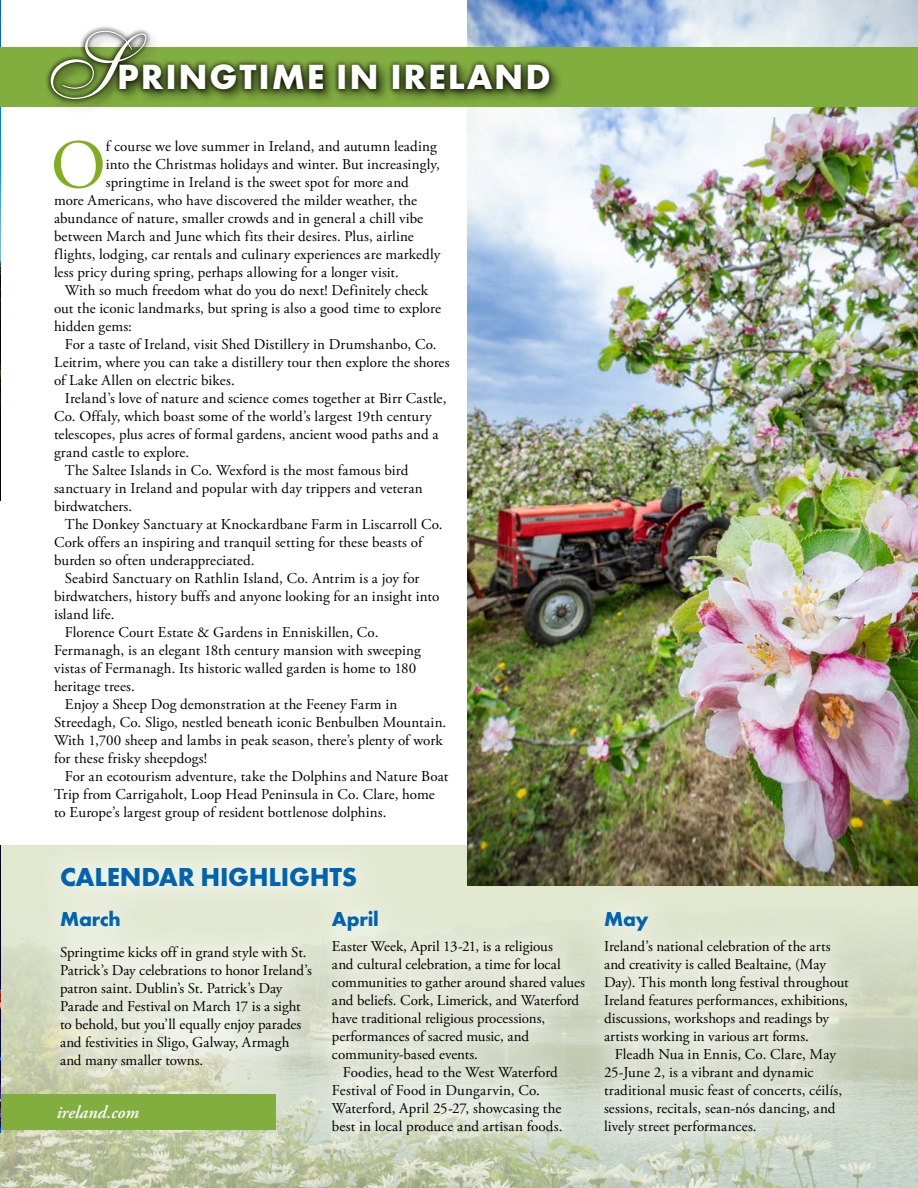
<style>
.page{position:relative;width:918px;height:1188px;background:#fff}
.page>*{position:absolute;margin:0;border:0;box-sizing:border-box;transform-origin:0 0}
.SectionTitle-WhiteoverColor{font:93px "Shelley Allegro Script";color:#fff}
.First_Article_Paragraph{font:69.3px "Adobe Garamond Pro";color:#82ad1f}
.SectionTitle-WhiteoverColor-2{font:700 36.3px "Futura PT";letter-spacing:.05em;color:#fff}
.Calendar_heading{font:700 27px "Futura PT";letter-spacing:-.01em;color:#0063af}
.Body_text_no_indent{font:700 21px "Futura PT";letter-spacing:-.01em;color:#0063af}
.Calendar_heading-2{font:700 21px "Futura PT";letter-spacing:-.01em;color:#0063af}
.Website{font:italic 600 18px "Adobe Garamond Pro";letter-spacing:-.005em;color:#fff}
.Body_text_normal{font:15px/18px "Adobe Garamond Pro";letter-spacing:.005em;color:#000}
.Body_text_no_indent-2{font:15px/18px "Adobe Garamond Pro";letter-spacing:-.005em;color:#000}
.First_Article_Paragraph-2{font:15px "Adobe Garamond Pro";letter-spacing:.005em;color:#000}
</style>
<div class="page">
<img style="left:1px;top:846px;width:917px;height:342px">
<img style="left:468px;top:0;width:450px;height:886px">
<img style="left:0;top:0;width:1px;height:500px">
<hr style="left:0;top:47px;width:1px;height:60px;background:#0063af">
<div style="left:1px;top:47px;width:917px;height:60px;background:#82ae40"></div>
<div style="left:46px;top:26px;width:517px;height:88px;background:#000;opacity:.71"></div>
<div style="left:45px;top:25px;width:510px;height:80px;background:#000;opacity:.75"></div>
<div style="left:33px;top:840px;width:842px;height:321px;background:#fff;opacity:.75"></div>
<div style="left:1px;top:1094px;width:274px;height:36px;background:#82ae40"></div>
<img style="left:0;top:846px;width:1px;height:287px">
<p class="SectionTitle-WhiteoverColor" style="left:34px;top:13px;width:74px">S</p>
<p class="SectionTitle-WhiteoverColor-2" style="left:117px;top:54px;width:435px">PRINGTIME IN IRELAND</p>
<p class="First_Article_Paragraph" style="left:51px;top:124px;width:57px">O</p>
<p class="First_Article_Paragraph-2" style="left:106px;top:138px;width:333px">f course we love summer in Ireland, and autumn leading</p>
<p class="First_Article_Paragraph-2" style="left:106px;top:156px;width:335px">into the Christmas holidays and winter. But increasingly,</p>
<p class="First_Article_Paragraph-2" style="left:106px;top:174px;width:304px">springtime in Ireland is the sweet spot for more and</p>
<p class="First_Article_Paragraph-2" style="left:54px;top:192px;width:364px">more Americans, who have discovered the milder weather, the</p>
<p class="First_Article_Paragraph-2" style="left:54px;top:210px;width:371px">abundance of nature, smaller crowds and in general a chill vibe</p>
<p class="First_Article_Paragraph-2" style="left:54px;top:228px;width:361px">between March and June which fits their desires. Plus, airline</p>
<p class="First_Article_Paragraph-2" style="left:54px;top:246px;width:388px">flights, lodging, car rentals and culinary experiences are markedly</p>
<p class="First_Article_Paragraph-2" style="left:54px;top:264px;width:346px">less pricy during spring, perhaps allowing for a longer visit.</p>
<p class="Body_text_normal" style="left:54px;top:282px;width:389px;text-indent:11px">With so much freedom what do you do next! Definitely check out the iconic landmarks, but spring is also a good time to explore hidden gems:</p>
<p class="Body_text_normal" style="left:54px;top:336px;width:397px;text-indent:11px">For a taste of Ireland, visit Shed Distillery in Drumshanbo, Co.<br>Leitrim, where you can take a distillery tour then explore the shores of Lake Allen on electric bikes.</p>
<p class="Body_text_normal" style="left:54px;top:390px;width:394px;text-indent:11px">Ireland’s love of nature and science comes together at Birr Castle, Co. Offaly, which boast some of the world’s largest 19th century telescopes, plus acres of formal gardens, ancient wood paths and a grand castle to explore.</p>
<p class="Body_text_normal" style="left:54px;top:462px;width:370px;text-indent:11px">The Saltee Islands in Co. Wexford is the most famous bird sanctuary in Ireland and popular with day trippers and veteran birdwatchers.</p>
<p class="Body_text_normal" style="left:54px;top:516px;width:390px;text-indent:11px">The Donkey Sanctuary at Knockardbane Farm in Liscarroll Co.<br>Cork offers an inspiring and tranquil setting for these beasts of burden so often underappreciated.</p>
<p class="Body_text_normal" style="left:54px;top:570px;width:387px;text-indent:11px">Seabird Sanctuary on Rathlin Island, Co. Antrim is a joy for birdwatchers, history buffs and anyone looking for an insight into island life.</p>
<p class="Body_text_normal" style="left:54px;top:624px;width:368px;text-indent:11px">Florence Court Estate &amp; Gardens in Enniskillen, Co.<br>Fermanagh, is an elegant 18th century mansion with sweeping vistas of Fermanagh. Its historic walled garden is home to 180 heritage trees.</p>
<p class="Body_text_normal" style="left:54px;top:696px;width:394px;text-indent:11px">Enjoy a Sheep Dog demonstration at the Feeney Farm in Streedagh, Co. Sligo, nestled beneath iconic Benbulben Mountain.<br>With 1,700 sheep and lambs in peak season, there’s plenty of work for these frisky sheepdogs!</p>
<p class="Body_text_normal" style="left:54px;top:768px;width:396px;text-indent:11px">For an ecotourism adventure, take the Dolphins and Nature Boat<br>Trip from Carrigaholt, Loop Head Peninsula in Co. Clare, home to Europe’s largest group of resident bottlenose dolphins.</p>
<p class="Calendar_heading" style="left:60px;top:859px;width:299px">CALENDAR HIGHLIGHTS</p>
<p class="Calendar_heading-2" style="left:60px;top:905px;width:62px">March</p>
<p class="Body_text_no_indent-2" style="left:60px;top:944px;width:253px">Springtime kicks off in grand style with St.<br>Patrick’s Day celebrations to honor Ireland’s patron saint. Dublin’s St. Patrick’s Day Parade and Festival on March 17 is a sight to behold, but you’ll equally enjoy parades and festivities in Sligo, Galway, Armagh and many smaller towns.</p>
<p class="Body_text_no_indent" style="left:332px;top:905px;width:48px">April</p>
<p class="Body_text_no_indent-2" style="left:332px;top:938px;width:254px">Easter Week, April 13-21, is a religious<br>and cultural celebration, a time for local communities to gather around shared values and beliefs. Cork, Limerick, and Waterford have traditional religious processions, performances of sacred music, and community-based events.</p>
<p class="Body_text_normal" style="left:332px;top:1064px;width:232px;text-indent:11px">Foodies, head to the West Waterford Festival of Food in Dungarvin, Co.<br>Waterford, April 25-27, showcasing the best in local produce and artisan foods.</p>
<p class="Website" style="left:56px;top:1102px;width:84px">ireland.com</p>
<p class="Body_text_no_indent" style="left:604px;top:905px;width:46px">May</p>
<p class="Body_text_no_indent-2" style="left:604px;top:938px;width:246px">Ireland’s national celebration of the arts and creativity is called Bealtaine, (May Day). This month long festival throughout Ireland features performances, exhibitions, discussions, workshops and readings by artists working in various art forms.</p>
<p class="Body_text_normal" style="left:604px;top:1046px;width:240px;text-indent:11px">Fleadh Nua in Ennis, Co. Clare, May 25-June 2, is a vibrant and dynamic traditional music feast of concerts, céilís, sessions, recitals, sean-nós dancing, and lively street performances.</p>
</div>
